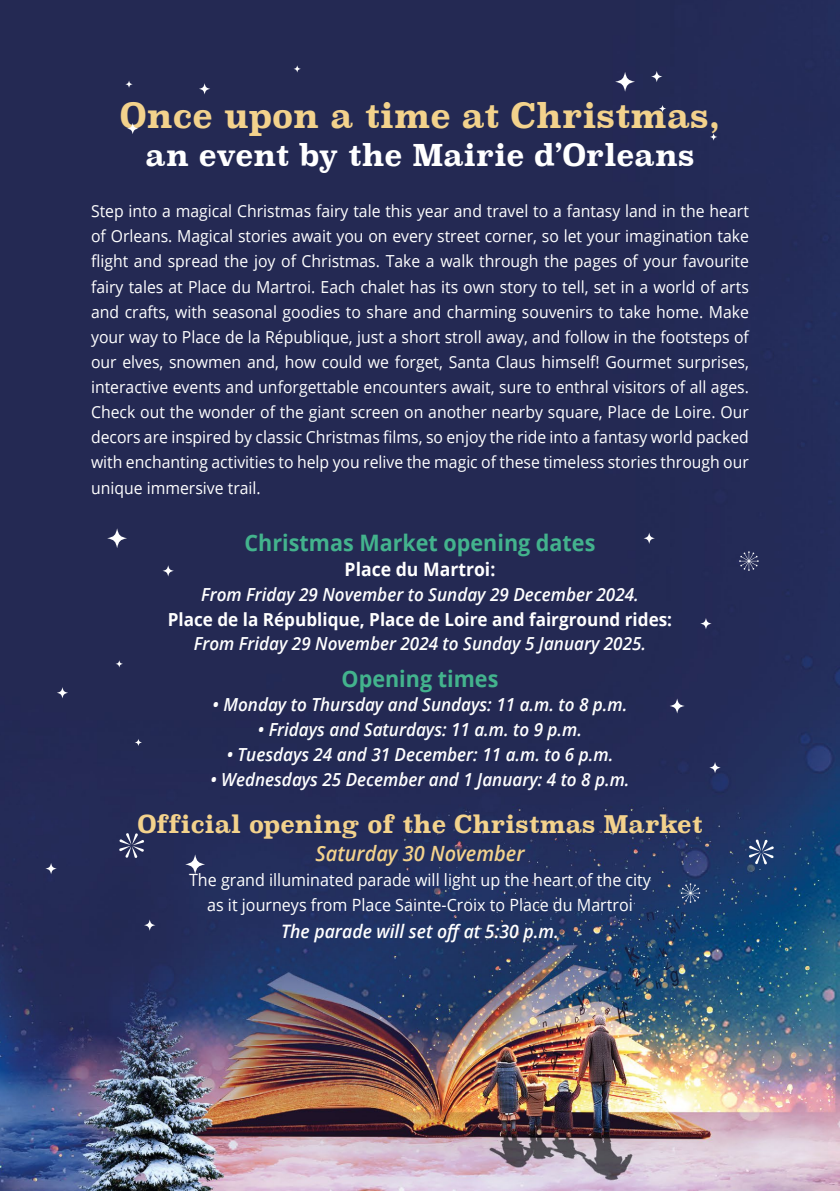
<style>
.page{position:relative;width:840px;height:1191px;background:#fff}
.page>*{position:absolute;margin:0;border:0;box-sizing:border-box;transform-origin:0 0}
.t1{font:700 34px "Superclarendon";color:#f3d28c;scale:.95 1}
.t2{font:700 30px "Superclarendon";color:#fff;scale:.95 1}
.t3{font:700 24.2px "Superclarendon";color:#f3d28c;scale:.95 1}
.t4{font:700 22.6px "Open Sans";color:#43b38d;scale:.95 1}
.t5{font:italic 600 21px "Open Sans";color:#f3d28c;scale:.95 1}
.t6{font:italic 600 18.6px "Open Sans";color:#fff;scale:.95 1}
.t7{font:700 18.6px "Open Sans";color:#fff;scale:.95 1}
.t8{font:italic 600 18px "Open Sans";color:#fff;scale:.95 1}
.t9{font:700 18px "Open Sans";color:#fff;scale:.95 1}
.t10{font:16.8px/24.8px "Open Sans";color:#fff;text-align:center;scale:.95 1}
.t11{font:16.6px/25px "Open Sans";color:#fff;text-align:justify;scale:.95 1}
</style>
<div class="page">
<img style="left:0;top:0;width:839px;height:1191px">
<svg style="left:107px;top:528px;width:20px;height:20px"></svg>
<svg style="left:614px;top:72px;width:20px;height:20px"></svg>
<svg style="left:185px;top:854px;width:20px;height:20px"></svg>
<svg style="left:144px;top:919px;width:11px;height:11px"></svg>
<svg style="left:700px;top:618px;width:11px;height:11px"></svg>
<svg style="left:57px;top:687px;width:11px;height:11px"></svg>
<svg style="left:669px;top:698px;width:15px;height:15px"></svg>
<svg style="left:162px;top:565px;width:12px;height:11px"></svg>
<svg style="left:127px;top:123px;width:11px;height:11px"></svg>
<svg style="left:650px;top:71px;width:12px;height:11px"></svg>
<svg style="left:199px;top:83px;width:11px;height:11px"></svg>
<svg style="left:643px;top:532px;width:11px;height:12px"></svg>
<svg style="left:45px;top:863px;width:12px;height:11px"></svg>
<svg style="left:115px;top:660px;width:8px;height:7px"></svg>
<svg style="left:709px;top:133px;width:8px;height:8px"></svg>
<svg style="left:658px;top:105px;width:7px;height:7px"></svg>
<svg style="left:125px;top:81px;width:8px;height:7px"></svg>
<svg style="left:293px;top:65px;width:8px;height:8px"></svg>
<svg style="left:135px;top:738px;width:7px;height:8px"></svg>
<svg style="left:709px;top:762px;width:11px;height:11px"></svg>
<svg style="left:748px;top:839px;width:25px;height:25px"></svg>
<svg style="left:119px;top:833px;width:25px;height:25px"></svg>
<svg style="left:680px;top:883px;width:19px;height:20px"></svg>
<svg style="left:738px;top:551px;width:20px;height:20px"></svg>
<h1 class="t1" style="left:120px;top:91px;width:633px">Once upon a time at Christmas,</h1>
<h2 class="t2" style="left:145px;top:133px;width:579px">an event by the Mairie d’Orleans</h2>
<p class="t11" style="left:91px;top:198px;width:693px">Step into a magical Christmas fairy tale this year and travel to a fantasy land in the heart of Orleans. Magical stories await you on every street corner, so let your imagination take flight and spread the joy of Christmas. Take a walk through the pages of your favourite fairy tales at Place du Martroi. Each chalet has its own story to tell, set in a world of arts and crafts, with seasonal goodies to share and charming souvenirs to take home. Make your way to Place de la République, just a short stroll away, and follow in the footsteps of our elves, snowmen and, how could we forget, Santa Claus himself! Gourmet surprises, interactive events and unforgettable encounters await, sure to enthral visitors of all ages.<br>Check out the wonder of the giant screen on another nearby square, Place de Loire. Our decors are inspired by classic Christmas films, so enjoy the ride into a fantasy world packed with enchanting activities to help you relive the magic of these timeless stories through our unique immersive trail.</p>
<h3 class="t4" style="left:244px;top:527px;width:370px">Christmas Market opening dates</h3>
<p class="t7" style="left:344px;top:556px;width:160px">Place du Martroi:</p>
<p class="t8" style="left:201px;top:582px;width:462px">From Friday 29 November to Sunday 29 December 2024.</p>
<p class="t9" style="left:168px;top:606px;width:532px">Place de la République, Place de Loire and fairground rides:</p>
<p class="t8" style="left:194px;top:631px;width:477px">From Friday 29 November 2024 to Sunday 5 January 2025.</p>
<h3 class="t4" style="left:341px;top:662px;width:166px">Opening times</h3>
<p class="t8" style="left:212px;top:692px;width:438px">• Monday to Thursday and Sundays: 11 a.m. to 8 p.m.</p>
<p class="t8" style="left:258px;top:717px;width:342px">• Fridays and Saturdays: 11 a.m. to 9 p.m.</p>
<p class="t8" style="left:226px;top:742px;width:408px">• Tuesdays 24 and 31 December: 11 a.m. to 6 p.m.</p>
<p class="t8" style="left:210px;top:767px;width:442px">• Wednesdays 25 December and 1 January: 4 to 8 p.m.</p>
<h3 class="t3" style="left:137px;top:805px;width:596px">Official opening of the Christmas Market</h3>
<p class="t5" style="left:315px;top:839px;width:221px">Saturday 30 November</p>
<p class="t10" style="left:189px;top:867px;width:487px">The grand illuminated parade will light up the heart of the city as it journeys from Place Sainte-Croix to Place du Martroi</p>
<p class="t6" style="left:281px;top:918px;width:294px">The parade will set off at 5:30 p.m.</p>
</div>
